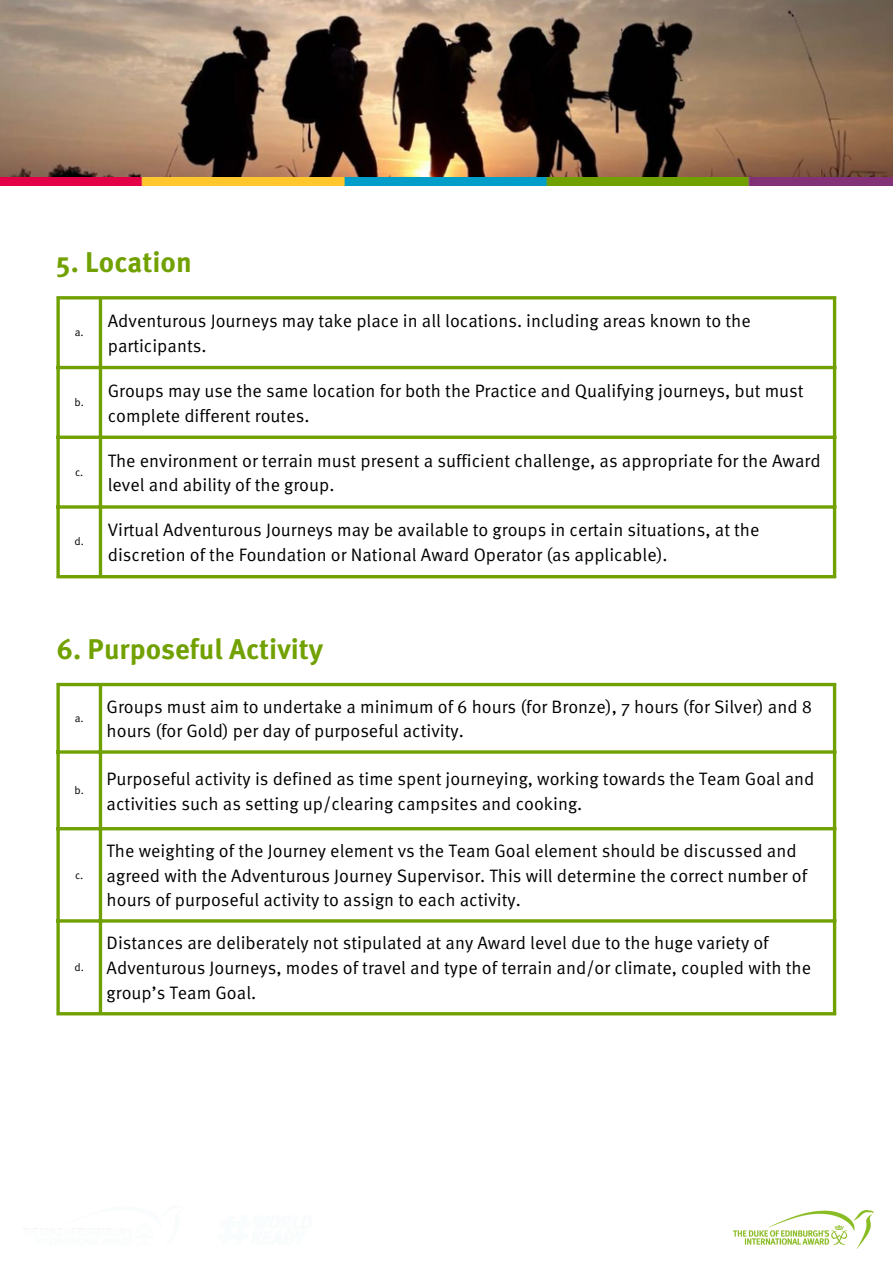
<style>
.page{position:relative;width:893px;height:1264px;background:#fff}
.page>*{position:absolute;margin:0;border:0;box-sizing:border-box;transform-origin:0 0}
.t1{font:700 28.5px "Meta OT";color:#71a100}
.t2{font:18px/24.8px "Meta OT Norm";color:#000}
.t3{font:10.95px "Meta OT Norm";color:#000}
</style>
<div class="page">
<svg style="left:56px;top:299px;width:4px;height:276px"></svg>
<hr style="left:99px;top:299px;width:3px;height:276px;background:#71a100">
<svg style="left:832px;top:299px;width:4px;height:276px"></svg>
<hr style="left:56px;top:296px;width:780px;height:3px;background:#71a100">
<hr style="left:56px;top:366px;width:780px;height:3px;background:#71a100">
<svg style="left:56px;top:435px;width:780px;height:4px;background:#86af26"></svg>
<hr style="left:56px;top:505px;width:780px;height:3px;background:#71a100">
<hr style="left:56px;top:575px;width:780px;height:3px;background:#71a100">
<img style="left:733px;top:1210px;width:140px;height:38px">
<svg style="left:56px;top:686px;width:4px;height:326px"></svg>
<hr style="left:99px;top:686px;width:3px;height:326px;background:#71a100">
<svg style="left:832px;top:686px;width:4px;height:326px"></svg>
<hr style="left:56px;top:683px;width:780px;height:3px;background:#71a100">
<hr style="left:56px;top:750px;width:780px;height:3px;background:#71a100">
<hr style="left:56px;top:827px;width:780px;height:3px;background:#71a100">
<hr style="left:56px;top:919px;width:780px;height:3px;background:#71a100">
<hr style="left:56px;top:1012px;width:780px;height:3px;background:#71a100">
<img style="left:0;top:0;width:892px;height:186px">
<h1 class="t1" style="left:56px;top:239px;width:137px">5. Location</h1>
<p class="t3" style="left:75px;top:324px;width:10px">a.</p>
<p class="t3" style="left:75px;top:393px;width:11px">b.</p>
<p class="t3" style="left:75px;top:463px;width:10px">c.</p>
<p class="t3" style="left:75px;top:533px;width:11px">d.</p>
<p class="t2" style="left:108px;top:307px;width:644px">Adventurous Journeys may take place in all locations. including areas known to the participants.</p>
<p class="t2" style="left:108px;top:377px;width:697px">Groups may use the same location for both the Practice and Qualifying journeys, but must complete different routes.</p>
<p class="t2" style="left:108px;top:447px;width:714px">The environment or terrain must present a sufficient challenge, as appropriate for the Award level and ability of the group.</p>
<p class="t2" style="left:108px;top:517px;width:653px">Virtual Adventurous Journeys may be available to groups in certain situations, at the discretion of the Foundation or National Award Operator (as applicable).</p>
<h1 class="t1" style="left:56px;top:626px;width:268px">6. Purposeful Activity</h1>
<p class="t3" style="left:75px;top:709px;width:10px">a.</p>
<p class="t3" style="left:75px;top:781px;width:11px">b.</p>
<p class="t3" style="left:75px;top:866px;width:10px">c.</p>
<p class="t3" style="left:75px;top:958px;width:11px">d.</p>
<p class="t2" style="left:107px;top:693px;width:707px">Groups must aim to undertake a minimum of 6 hours (for Bronze), 7 hours (for Silver) and 8 hours (for Gold) per day of purposeful activity.</p>
<p class="t2" style="left:107px;top:765px;width:709px">Purposeful activity is defined as time spent journeying, working towards the Team Goal and activities such as setting up/clearing campsites and cooking.</p>
<p class="t2" style="left:107px;top:837px;width:702px">The weighting of the Journey element vs the Team Goal element should be discussed and agreed with the Adventurous Journey Supervisor. This will determine the correct number of hours of purposeful activity to assign to each activity.</p>
<p class="t2" style="left:107px;top:929px;width:706px">Distances are deliberately not stipulated at any Award level due to the huge variety of<br>Adventurous Journeys, modes of travel and type of terrain and/or climate, coupled with the group’s Team Goal.</p>
</div>
